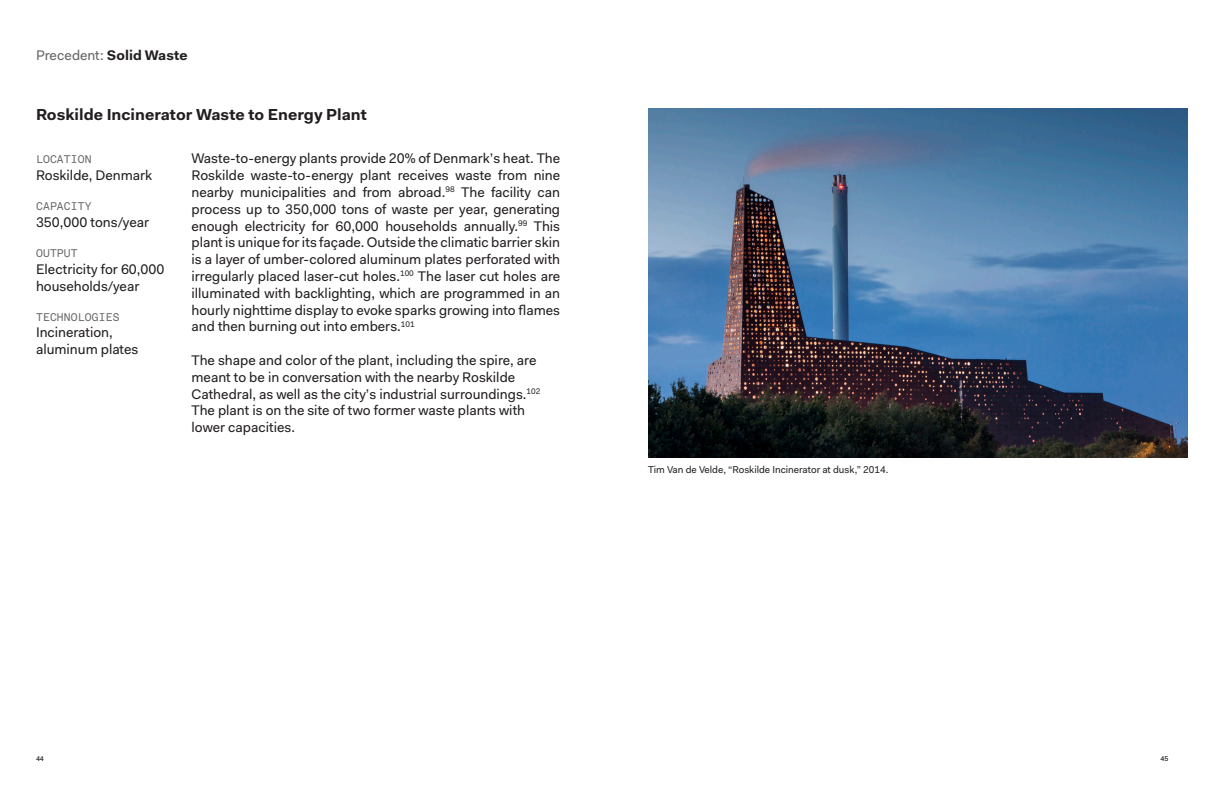
<style>
.page{position:relative;width:1224px;height:792px;background:#fff}
.page>*{position:absolute;margin:0;border:0;box-sizing:border-box;transform-origin:0 0}
.OFU_MOP_Titles_Fakt{font:700 16px "Fakt";color:#231f20}
.Paragraph_Style_1{font:14px/16.8px "Fakt";color:#231f20}
.OFU_MOP_Titles_Fakt-2{font:14px "Fakt";color:#656568}
.Paragraph_Style_1-2{font:11px "Akkurat Std Mono";letter-spacing:.015em;color:#656568}
.t1{font:10px "Fakt";color:#231f20}
.t2{font:500 7px "Fakt";color:#231f20}
.s1{font-weight:700;color:#231f20}
</style>
<div class="page">
<img style="left:648px;top:108px;width:540px;height:350px">
<p class="OFU_MOP_Titles_Fakt-2" style="left:36px;top:47px;width:153px">Precedent: <span class="s1">Solid Waste</span></p>
<p class="OFU_MOP_Titles_Fakt" style="left:36px;top:105px;width:332px">Roskilde Incinerator Waste to Energy Plant</p>
<p class="Paragraph_Style_1-2" style="left:36px;top:153px;width:57px">LOCATION</p>
<p class="Paragraph_Style_1" style="left:36px;top:167px;width:118px">Roskilde, Denmark</p>
<p class="Paragraph_Style_1-2" style="left:36px;top:200px;width:57px">CAPACITY</p>
<p class="Paragraph_Style_1" style="left:36px;top:214px;width:115px">350,000 tons/year</p>
<p class="Paragraph_Style_1-2" style="left:36px;top:247px;width:43px">OUTPUT</p>
<p class="Paragraph_Style_1" style="left:36px;top:260px;width:130px">Electricity for 60,000 households/year</p>
<p class="Paragraph_Style_1-2" style="left:36px;top:310px;width:85px">TECHNOLOGIES</p>
<p class="Paragraph_Style_1" style="left:36px;top:324px;width:104px">Incineration, aluminum plates</p>
<p class="Paragraph_Style_1" style="left:192px;top:150px;width:370px;text-align:justify">Waste-to-energy plants provide 20% of Denmark’s heat. The Roskilde waste-to-energy plant receives waste from nine nearby municipalities and from abroad.<sup>98</sup> The facility can process up to 350,000 tons of waste per year, generating enough electricity for 60,000 households annually.<sup>99</sup> This plant is unique for its façade. Outside the climatic barrier skin is a layer of umber-colored aluminum plates perforated with irregularly placed laser-cut holes.<sup>100</sup> The laser cut holes are illuminated with backlighting, which are programmed in an hourly nighttime display to evoke sparks growing into flames and then burning out into embers.<sup>101</sup></p>
<p class="Paragraph_Style_1" style="left:192px;top:352px;width:351px">The shape and color of the plant, including the spire, are meant to be in conversation with the nearby Roskilde Cathedral, as well as the city’s industrial surroundings.<sup>102<br></sup>The plant is on the site of two former waste plants with lower capacities.</p>
<p class="t1" style="left:648px;top:463px;width:242px">Tim Van de Velde, “Roskilde Incinerator at dusk,” 2014.</p>
<p class="t2" style="left:36px;top:755px;width:9px">44</p>
<p class="t2" style="left:1161px;top:755px;width:9px">45</p>
</div>
